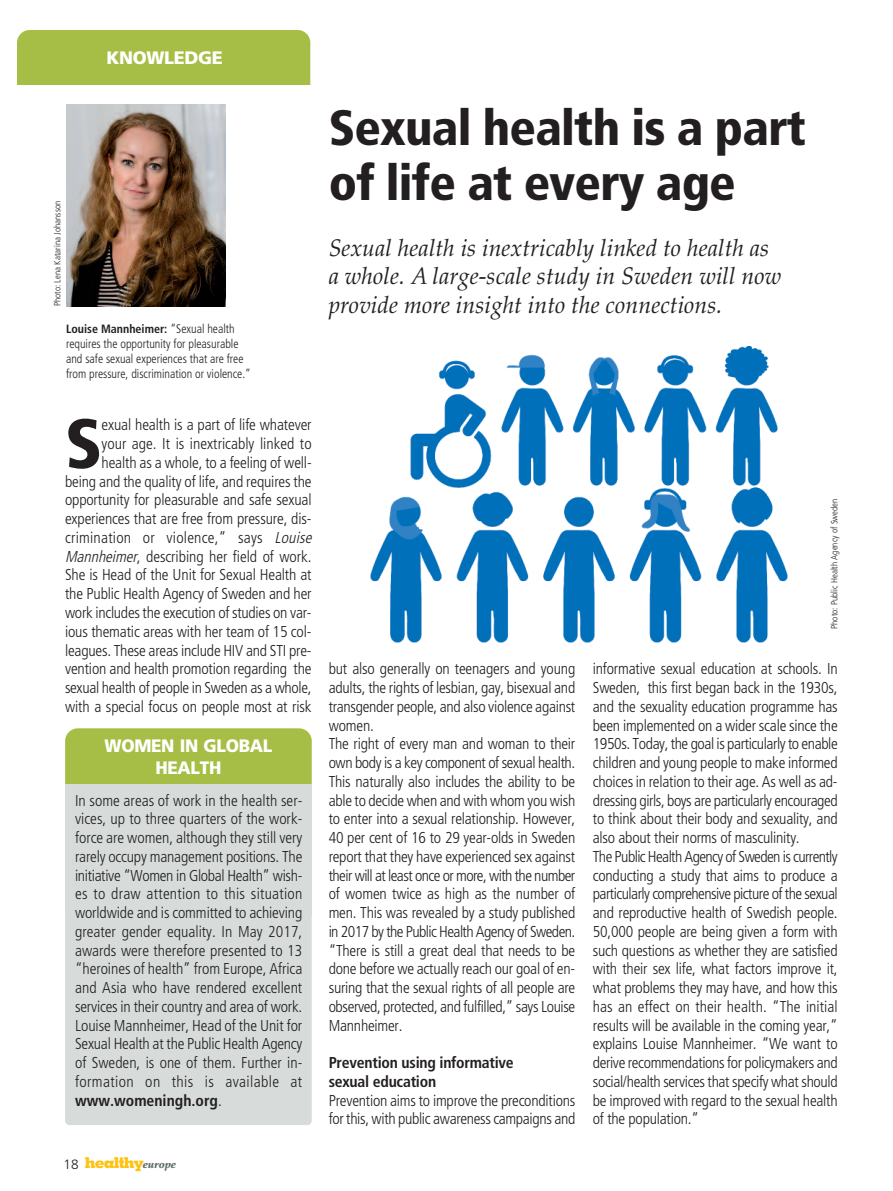
<style>
.page{position:relative;width:893px;height:1191px;background:#fff}
.page>*{position:absolute;margin:0;border:0;box-sizing:border-box;transform-origin:0 0}
.t1{font:900 condensed 69.45px "Frutiger";color:#231f20}
.t2{font:900 condensed 49.5px/55.5px "Frutiger";letter-spacing:-.015em;color:#231f20}
.t3{font:italic 24px/28.5px "Palatino";letter-spacing:.005em;color:#231f20;scale:.96 1}
.t4{font:900 18px/21.6px "Frutiger";letter-spacing:-.02em;color:#fff;text-align:center;scale:.95 1}
.t5{font:900 18px "Frutiger";letter-spacing:-.02em;color:#fff}
.t6{font:300 condensed 15.75px/18.8px "Frutiger";letter-spacing:-.015em;color:#231f20}
.t7{font:700 condensed 15.75px/18.8px "Frutiger";letter-spacing:-.015em;color:#231f20}
.t8{font:800 15px "Memphis";letter-spacing:-.06em;color:#fec210}
.t9{font:300 condensed 12.45px/15px "Frutiger";color:#231f20;scale:.96 1}
.t10{font:700 condensed 12px "Frutiger";color:#231f20}
.t11{font:300 condensed 9px "Frutiger";color:#231f20}
.s1{font-weight:300;font-size:12.45px}
.s2{font-style:italic}
.s3{font-weight:700}
.s4{font-family:"Frutiger";font-weight:300;font-size:13.5px;color:#231f20}
.s5{font-family:"Palatino";font-weight:900;font-style:italic;font-size:10.5px;color:#5d6e65}
</style>
<div class="page">
<div style="left:17px;top:30px;width:293px;height:67px;background:#a6be45;border-radius:13px"></div>
<div style="left:0;top:85px;width:310px;height:61px;background:#fff"></div>
<img style="left:370px;top:346px;width:417px;height:296px">
<div style="left:65px;top:728px;width:247px;height:77px;background:#a6be45;border-radius:13px"></div>
<div style="left:65px;top:862px;width:247px;height:263px;background:#d7dcda;border-radius:4px"></div>
<div style="left:65px;top:784px;width:247px;height:132px;background:#d7dcda"></div>
<img style="left:66px;top:105px;width:159px;height:201px">
<p class="t5" style="left:106px;top:47px;width:118px">KNOWLEDGE</p>
<p class="t11" style="left:52px;top:306px;width:107px;rotate:-90deg">Photo: Lena Katarina Johansson</p>
<p class="t10" style="left:66px;top:321px;width:170px">Louise Mannheimer: <span class="s1">“Sexual health</span></p>
<p class="t9" style="left:66px;top:336px;width:194px">requires the opportunity for pleasurable and safe sexual experiences that are free from pressure, discrimination or violence.”</p>
<p class="t6" style="left:65px;top:416px;width:252px;text-align:right">exual health is a part of life whatever<br>your age. It is inextricably linked to<br>health as a whole, to a feeling of well-<br>being and the quality of life, and requires the opportunity for pleasurable and safe sexual experiences that are free from pressure, dis&shy;crimination or violence,” says <span class="s2">Louise Mannheimer</span>, describing her field of work.<br>She is Head of the Unit for Sexual Health at the Public Health Agency of Sweden and her work includes the execution of studies on var&shy;ious thematic areas with her team of 15 col&shy;leagues. These areas include HIV and STI pre&shy;vention and health promotion regarding the sexual health of people in Sweden as a whole, with a special focus on people most at risk</p>
<h1 class="t1" style="left:65px;top:402px;width:39px">S</h1>
<p class="t4" style="left:105px;top:734px;width:178px">WOMEN IN GLOBAL<br>HEALTH</p>
<p class="t6" style="left:75px;top:791px;width:229px;text-align:justify">In some areas of work in the health ser&shy;vices, up to three quarters of the work&shy;force are women, although they still very rarely occupy management positions. The initiative “Women in Global Health” wish&shy;es to draw attention to this situation worldwide and is committed to achieving greater gender equality. In May 2017, awards were therefore presented to 13 “heroines of health” from Europe, Africa and Asia who have rendered excellent services in their country and area of work.<br>Louise Mannheimer, Head of the Unit for Sexual Health at the Public Health Agency of Sweden, is one of them. Further in&shy;formation on this is available at <span class="s3">www.womeningh.org</span>.</p>
<p class="t8" style="left:64px;top:1153px;width:114px"><span class="s4">18</span> healthy<span class="s5">europe</span></p>
<h2 class="t2" style="left:329px;top:100px;width:479px">Sexual health is a part of life at every age</h2>
<h3 class="t3" style="left:329px;top:233px;width:473px">Sexual health is inextricably linked to health as a whole. A large-scale study in Sweden will now provide more insight into the connections.</h3>
<p class="t11" style="left:829px;top:629px;width:132px;rotate:-90deg">Photo: Public Health Agency of Sweden</p>
<p class="t6" style="left:329px;top:659px;width:248px">but also generally on teenagers and young adults, the rights of lesbian, gay, bisexual and transgender people, and also violence against women.<br>The right of every man and woman to their own body is a key component of sexual health.<br>This naturally also includes the ability to be able to decide when and with whom you wish to enter into a sexual relationship. However, 40 per cent of 16 to 29 year-olds in Sweden report that they have experienced sex against their will at least once or more, with the number of women twice as high as the number of men. This was revealed by a study published in 2017 by the Public Health Agency of Sweden. “There is still a great deal that needs to be done before we actually reach our goal of en&shy;suring that the sexual rights of all people are observed, protected, and fulfilled,” says Louise Mannheimer.</p>
<p class="t7" style="left:329px;top:1053px;width:187px">Prevention using informative sexual education</p>
<p class="t6" style="left:329px;top:1091px;width:248px">Prevention aims to improve the preconditions for this, with public awareness campaigns and</p>
<p class="t6" style="left:593px;top:659px;width:246px">informative sexual education at schools. In Sweden, this first began back in the 1930s, and the sexuality education programme has been implemented on a wider scale since the 1950s. Today, the goal is particularly to enable children and young people to make informed choices in relation to their age. As well as ad&shy;dressing girls, boys are particularly encouraged to think about their body and sexuality, and also about their norms of masculinity.<br>The Public Health Agency of Sweden is currently conducting a study that aims to produce a particularly comprehensive picture of the sexual and reproductive health of Swedish people.<br>50,000 people are being given a form with such questions as whether they are satisfied with their sex life, what factors improve it, what problems they may have, and how this has an effect on their health. “The initial results will be available in the coming year,” explains Louise Mannheimer. “We want to derive recommendations for policymakers and social/health services that specify what should be improved with regard to the sexual health of the population.”</p>
</div>
